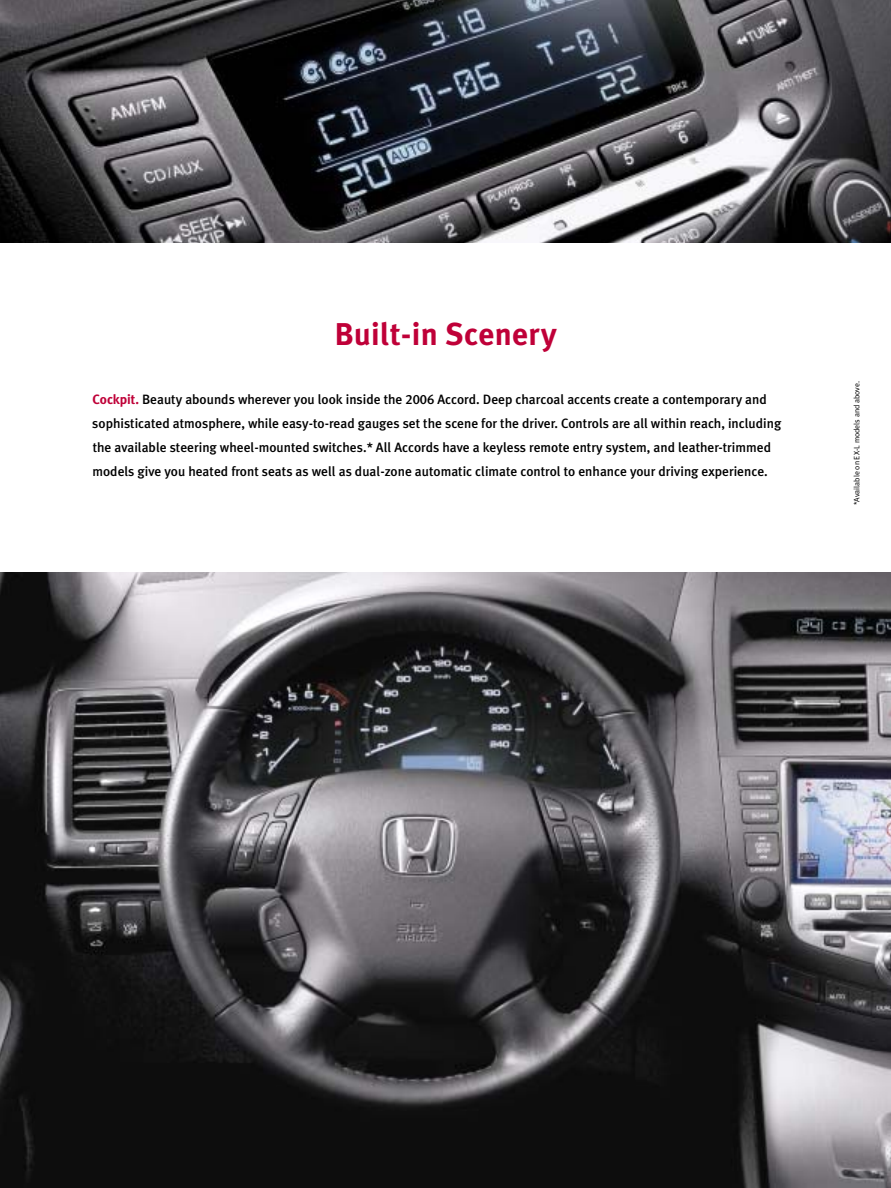
<style>
.page{position:relative;width:891px;height:1188px;background:#fff}
.page>*{position:absolute;margin:0;border:0;box-sizing:border-box;transform-origin:0 0}
.t1{font:700 31.5px "Meta Plus";letter-spacing:.01em;color:#bf0038}
.t2{font:500 13.5px/24px "Meta Plus";color:#000}
.t3{font:7.8px "Meta Plus Normal";color:#000}
.s1{font-weight:700;color:#bf0038}
.s2{font-family:"Meta Plus Medium Caps";font-weight:400}
</style>
<div class="page">
<img style="left:0;top:0;width:891px;height:243px">
<img style="left:0;top:572px;width:891px;height:616px">
<h1 class="t1" style="left:335px;top:321px;width:224px">Built-in Scenery</h1>
<p class="t2" style="left:92px;top:388px;width:691px"><span class="s1">Cockpit.</span> Beauty abounds wherever you look inside the <span class="s2">2006</span> Accord. Deep charcoal accents create a contemporary and sophisticated atmosphere, while easy-to-read gauges set the scene for the driver. Controls are all within reach, including the available steering wheel-mounted switches.* All Accords have a keyless remote entry system, and leather-trimmed models give you heated front seats as well as dual-zone automatic climate control to enhance your driving experience.</p>
<p class="t3" style="left:854px;top:505px;width:126px;rotate:-90deg">*Available on EX-L models and above.</p>
</div>
